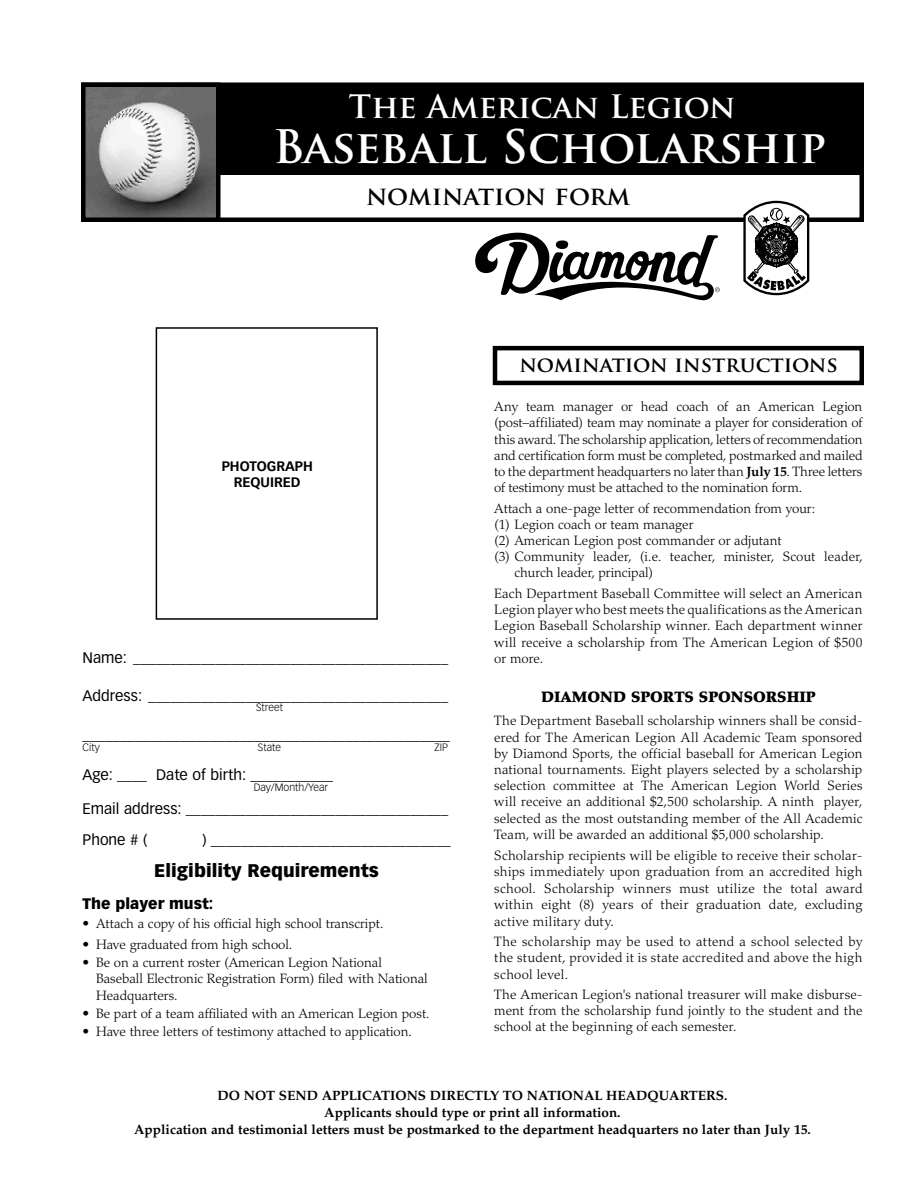
<style>
.page{position:relative;width:918px;height:1188px;background:#fff}
.page>*{position:absolute;margin:0;border:0;box-sizing:border-box;transform-origin:0 0}
.t1{font:700 45px "Trajan Pro";color:#fff}
.t2{font:700 31.5px "Trajan Pro";color:#fff}
.t3{font:700 25.5px "Trajan Pro";color:#000}
.t4{font:700 21px "Trajan Pro";color:#000}
.SubHead{font:900 18px "Vectora LT Std";color:#000}
.App_text_A{font:15px "Vectora LT Std";color:#000}
.SubHead-2{font:900 15px "Palatino LT Std";color:#000}
.SubHead-3{font:900 15px "Vectora LT Std";color:#000}
.SubHead-4{font:300 13.5px/16.2px "Palatino LT Std";letter-spacing:.005em;color:#000;text-align:justify}
.Bullet_list{font:300 13.5px/16.5px "Palatino LT Std";color:#000}
.t5{font:700 13.5px "Palatino LT Std";color:#000}
.t6{font:700 13.5px "Vectora LT Std";color:#000}
.sub_text_info{font:300 10.5px "Vectora LT Std";color:#000}
.App_text_A-2{font:300 10.5px "Vectora LT Std";color:#000}
.s1{font-family:"Vectora LT Std";font-weight:400}
.s2{font-weight:700}
</style>
<div class="page">
<div style="left:81px;top:82px;width:783px;height:140px;border:4px solid #000"></div>
<div style="left:213px;top:84px;width:651px;height:91px;background:#000"></div>
<img style="left:86px;top:87px;width:129px;height:130px">
<div style="left:81px;top:82px;width:139px;height:140px;border:4px solid #000"></div>
<div style="left:156px;top:327px;width:222px;height:293px;border:2px solid #000"></div>
<svg style="left:742px;top:200px;width:68px;height:96px"></svg>
<div style="left:493px;top:346px;width:371px;height:39px;border:4px solid #000"></div>
<svg style="left:475px;top:233px;width:245px;height:67px"></svg>
<p class="t2" style="left:349px;top:87px;width:388px">The American Legion</p>
<p class="t1" style="left:273px;top:119px;width:555px">Baseball Scholarship</p>
<p class="t3" style="left:366px;top:180px;width:266px">nomination form</p>
<p class="t6" style="left:222px;top:458px;width:93px">PHOTOGRAPH</p>
<p class="t6" style="left:234px;top:474px;width:68px">REQUIRED</p>
<p class="App_text_A" style="left:82px;top:649px;width:367px">Name: __________________________________________</p>
<p class="App_text_A" style="left:82px;top:687px;width:367px">Address: ________________________________________</p>
<p class="sub_text_info" style="left:256px;top:702px;width:28px">Street</p>
<p class="App_text_A" style="left:82px;top:726px;width:369px">_________________________________________________</p>
<p class="sub_text_info" style="left:82px;top:741px;width:19px">City</p>
<p class="sub_text_info" style="left:258px;top:741px;width:25px">State</p>
<p class="sub_text_info" style="left:435px;top:741px;width:15px">ZIP</p>
<p class="App_text_A" style="left:82px;top:766px;width:252px">Age: ____ Date of birth: ___________</p>
<p class="App_text_A-2" style="left:254px;top:781px;width:76px">Day/Month/Year</p>
<p class="App_text_A" style="left:82px;top:800px;width:367px">Email address: ___________________________________</p>
<p class="App_text_A" style="left:82px;top:831px;width:66px">Phone # (</p>
<p class="App_text_A" style="left:202px;top:831px;width:250px">) ________________________________</p>
<p class="SubHead" style="left:154px;top:859px;width:226px">Eligibility Requirements</p>
<p class="SubHead-3" style="left:82px;top:894px;width:132px">The player must:</p>
<p class="Bullet_list" style="left:82px;top:916px;width:303px"><span class="s1">•</span> Attach a copy of his official high school transcript.</p>
<p class="Bullet_list" style="left:82px;top:936px;width:211px"><span class="s1">•</span> Have graduated from high school.</p>
<p class="Bullet_list" style="left:96px;top:954px;width:333px;text-indent:-14px"><span class="s1">•</span> Be on a current roster (American Legion National<br>Baseball Electronic Registration Form) filed with National<br>Headquarters.</p>
<p class="Bullet_list" style="left:82px;top:1005px;width:349px"><span class="s1">•</span> Be part of a team affiliated with an American Legion post.</p>
<p class="Bullet_list" style="left:82px;top:1023px;width:331px"><span class="s1">•</span> Have three letters of testimony attached to application.</p>
<p class="t4" style="left:519px;top:352px;width:320px">nomination instructions</p>
<p class="SubHead-4" style="left:494px;top:399px;width:370px">Any team manager or head coach of an American Legion (post–affiliated) team may nominate a player for consideration of this award. The scholarship application, letters of recommendation and certification form must be completed, postmarked and mailed to the department headquarters no later than <span class="s2">July 15</span>. Three letters of testimony must be attached to the nomination form.</p>
<p class="SubHead-4" style="left:494px;top:500px;width:322px">Attach a one-page letter of recommendation from your:</p>
<p class="SubHead-4" style="left:494px;top:516px;width:201px">(1) Legion coach or team manager</p>
<p class="SubHead-4" style="left:494px;top:533px;width:289px">(2) American Legion post commander or adjutant</p>
<p class="SubHead-4" style="left:514px;top:549px;width:350px;text-indent:-20px">(3) Community leader, (i.e. teacher, minister, Scout leader, church leader, principal)</p>
<p class="SubHead-4" style="left:494px;top:586px;width:370px">Each Department Baseball Committee will select an American Legion player who best meets the qualifications as the American Legion Baseball Scholarship winner. Each department winner will receive a scholarship from The American Legion of $500 or more.</p>
<p class="SubHead-2" style="left:541px;top:688px;width:276px">DIAMOND SPORTS SPONSORSHIP</p>
<p class="SubHead-4" style="left:494px;top:713px;width:370px">The Department Baseball scholarship winners shall be consid&shy;ered for The American Legion All Academic Team sponsored by Diamond Sports, the official baseball for American Legion national tournaments. Eight players selected by a scholarship selection committee at The American Legion World Series will receive an additional $2,500 scholarship. A ninth player, selected as the most outstanding member of the All Academic Team, will be awarded an additional $5,000 scholarship.</p>
<p class="SubHead-4" style="left:494px;top:847px;width:370px">Scholarship recipients will be eligible to receive their scholar&shy;ships immediately upon graduation from an accredited high school. Scholarship winners must utilize the total award within eight (8) years of their graduation date, excluding active military duty.</p>
<p class="SubHead-4" style="left:494px;top:934px;width:370px">The scholarship may be used to attend a school selected by the student, provided it is state accredited and above the high school level.</p>
<p class="SubHead-4" style="left:494px;top:987px;width:370px">The American Legion's national treasurer will make disburse&shy;ment from the scholarship fund jointly to the student and the school at the beginning of each semester.</p>
<p class="t5" style="left:218px;top:1088px;width:511px">DO NOT SEND APPLICATIONS DIRECTLY TO NATIONAL HEADQUARTERS.</p>
<p class="t5" style="left:324px;top:1104px;width:298px">Applicants should type or print all information.</p>
<p class="t5" style="left:134px;top:1122px;width:678px">Application and testimonial letters must be postmarked to the department headquarters no later than July 15.</p>
</div>
